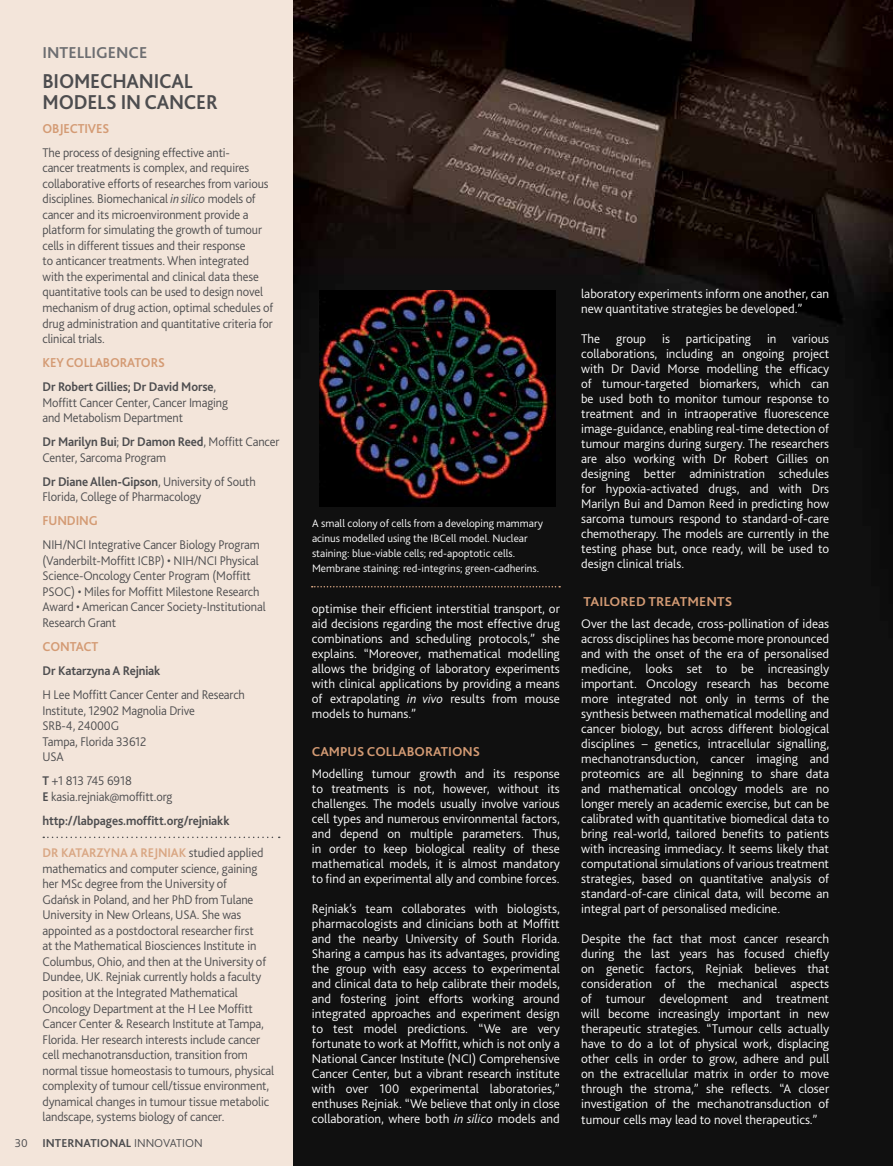
<style>
.page{position:relative;width:893px;height:1166px;background:#fff}
.page>*{position:absolute;margin:0;border:0;box-sizing:border-box;transform-origin:0 0}
.t1{font:700 21px/21px "Bliss 2";letter-spacing:-.01em;color:#4d4d4f;scale:.95 1}
.t2{font:700 16.5px "Bliss 2";color:#6d6e71}
.t3{font:700 13.5px "Bliss 2";letter-spacing:-.01em;color:#d49b74;scale:.95 1}
.t4{font:700 13.5px "Bliss 2";letter-spacing:-.01em;color:#d49b74}
.t5{font:700 13.5px "Bliss 2";letter-spacing:-.01em;color:#d49b74;scale:1.05 1}
.t6{font:300 13.2px/15px "Bliss 2";color:#fff;text-align:justify}
.t7{font:300 13.2px/15.5px "Bliss 2";letter-spacing:-.01em;color:#4d4d4f;scale:.95 1}
.t8{font:300 13.2px/15.5px "Bliss 2";letter-spacing:-.01em;color:#4d4d4f;scale:.96 1}
.t9{font:700 13.2px "Bliss 2";letter-spacing:-.01em;color:#4d4d4f;scale:.95 1}
.t10{font:700 12px "Bliss 2";color:#4d4d4f}
.t11{font:300 11.25px/15px "Bliss 2";color:#fff}
.s1{font-style:italic}
.s2{font-weight:700}
.s3{font-weight:700;color:#d9a784}
.s4{font-weight:300}
</style>
<div class="page">
<img style="left:292px;top:0;width:601px;height:1165px">
<div style="left:0;top:0;width:292px;height:1165px;background:#f3e5da"></div>
<svg style="left:43px;top:836px;width:237px;height:1px"></svg>
<img style="left:319px;top:290px;width:236px;height:216px">
<svg style="left:312px;top:586px;width:248px;height:1px"></svg>
<p class="t2" style="left:43px;top:42px;width:106px">INTELLIGENCE</p>
<h1 class="t1" style="left:43px;top:70px;width:186px">BIOMECHANICAL<br>MODELS IN CANCER</h1>
<p class="t3" style="left:43px;top:120px;width:72px">OBJECTIVES</p>
<p class="t7" style="left:43px;top:144px;width:244px">The process of designing effective anti-<br>cancer treatments is complex, and requires collaborative efforts of researches from various disciplines. Biomechanical <span class="s1">in silico</span> models of cancer and its microenvironment provide a platform for simulating the growth of tumour cells in different tissues and their response<br>to anticancer treatments. When integrated with the experimental and clinical data these quantitative tools can be used to design novel mechanism of drug action, optimal schedules of drug administration and quantitative criteria for clinical trials.</p>
<p class="t3" style="left:43px;top:354px;width:130px">KEY COLLABORATORS</p>
<p class="t7" style="left:43px;top:378px;width:197px"><span class="s2">Dr Robert Gillies; Dr David Morse</span>,<br>Moffitt Cancer Center, Cancer Imaging and Metabolism Department</p>
<p class="t7" style="left:43px;top:433px;width:251px"><span class="s2">Dr Marilyn Bui</span>; <span class="s2">Dr Damon Reed</span>, Moffitt Cancer<br>Center, Sarcoma Program</p>
<p class="t7" style="left:43px;top:473px;width:226px"><span class="s2">Dr Diane Allen-Gipson</span>, University of South<br>Florida, College of Pharmacology</p>
<p class="t3" style="left:43px;top:512px;width:60px">FUNDING</p>
<p class="t7" style="left:43px;top:536px;width:236px">NIH/NCI Integrative Cancer Biology Program (Vanderbilt-Moffitt ICBP) • NIH/NCI Physical Science-Oncology Center Program (Moffitt PSOC) • Miles for Moffitt Milestone Research Award • American Cancer Society-Institutional Research Grant</p>
<p class="t3" style="left:43px;top:638px;width:60px">CONTACT</p>
<p class="t9" style="left:43px;top:662px;width:126px">Dr Katarzyna A Rejniak</p>
<p class="t7" style="left:43px;top:686px;width:214px">H Lee Moffitt Cancer Center and Research<br>Institute, 12902 Magnolia Drive<br>SRB-4, 24000G<br>Tampa, Florida 33612<br>USA</p>
<p class="t7" style="left:43px;top:772px;width:138px"><span class="s2">T</span> +1 813 745 6918<br><span class="s2">E</span> kasia.rejniak@moffitt.org</p>
<p class="t9" style="left:43px;top:811px;width:198px">http://labpages.moffitt.org/rejniakk</p>
<p class="t8" style="left:43px;top:844px;width:243px"><span class="s3">DR KATARZYNA A REJNIAK</span> studied applied mathematics and computer science, gaining her MSc degree from the University of<br>Gdańsk in Poland, and her PhD from Tulane University in New Orleans, USA. She was appointed as a postdoctoral researcher first<br>at the Mathematical Biosciences Institute in Columbus, Ohio, and then at the University of Dundee, UK. Rejniak currently holds a faculty position at the Integrated Mathematical Oncology Department at the H Lee Moffitt Cancer Center &amp; Research Institute at Tampa, Florida. Her research interests include cancer cell mechanotransduction, transition from normal tissue homeostasis to tumours, physical complexity of tumour cell/tissue environment, dynamical changes in tumour tissue metabolic landscape, systems biology of cancer.</p>
<p class="t10" style="left:15px;top:1135px;width:189px"><span class="s4">30</span> INTERNATIONAL <span class="s4">INNOVATION</span></p>
<p class="t11" style="left:312px;top:515px;width:232px">A small colony of cells from a developing mammary acinus modelled using the IBCell model. Nuclear staining: blue-viable cells; red-apoptotic cells.<br>Membrane staining: red-integrins; green-cadherins.</p>
<p class="t6" style="left:312px;top:600px;width:250px">optimise their efficient interstitial transport, or aid decisions regarding the most effective drug combinations and scheduling protocols,” she explains. “Moreover, mathematical modelling allows the bridging of laboratory experiments with clinical applications by providing a means of extrapolating <span class="s1">in vivo</span> results from mouse models to humans.”</p>
<p class="t4" style="left:312px;top:742px;width:170px">CAMPUS COLLABORATIONS</p>
<p class="t6" style="left:312px;top:765px;width:250px">Modelling tumour growth and its response to treatments is not, however, without its challenges. The models usually involve various cell types and numerous environmental factors, and depend on multiple parameters. Thus, in order to keep biological reality of these mathematical models, it is almost mandatory to find an experimental ally and combine forces.</p>
<p class="t6" style="left:312px;top:900px;width:250px">Rejniak’s team collaborates with biologists, pharmacologists and clinicians both at Moffitt and the nearby University of South Florida.<br>Sharing a campus has its advantages, providing the group with easy access to experimental and clinical data to help calibrate their models, and fostering joint efforts working around integrated approaches and experiment design to test model predictions. “We are very fortunate to work at Moffitt, which is not only a National Cancer Institute (NCI) Comprehensive Cancer Center, but a vibrant research institute with over 100 experimental laboratories,” enthuses Rejniak. “We believe that only in close collaboration, where both <span class="s1">in silico</span> models and</p>
<p class="t6" style="left:581px;top:285px;width:250px">laboratory experiments inform one another, can new quantitative strategies be developed.”</p>
<p class="t6" style="left:581px;top:330px;width:250px">The group is participating in various collaborations, including an ongoing project with Dr David Morse modelling the efficacy of tumour-targeted biomarkers, which can be used both to monitor tumour response to treatment and in intraoperative fluorescence image-guidance, enabling real-time detection of tumour margins during surgery. The researchers are also working with Dr Robert Gillies on designing better administration schedules for hypoxia-activated drugs, and with Drs Marilyn Bui and Damon Reed in predicting how sarcoma tumours respond to standard-of-care chemotherapy. The models are currently in the testing phase but, once ready, will be used to design clinical trials.</p>
<p class="t5" style="left:583px;top:592px;width:143px">TAILORED TREATMENTS</p>
<p class="t6" style="left:581px;top:615px;width:250px">Over the last decade, cross-pollination of ideas across disciplines has become more pronounced and with the onset of the era of personalised medicine, looks set to be increasingly important. Oncology research has become more integrated not only in terms of the synthesis between mathematical modelling and cancer biology, but across different biological disciplines – genetics, intracellular signalling, mechanotransduction, cancer imaging and proteomics are all beginning to share data and mathematical oncology models are no longer merely an academic exercise, but can be calibrated with quantitative biomedical data to bring real-world, tailored benefits to patients with increasing immediacy. It seems likely that computational simulations of various treatment strategies, based on quantitative analysis of standard-of-care clinical data, will become an integral part of personalised medicine.</p>
<p class="t6" style="left:581px;top:930px;width:250px">Despite the fact that most cancer research during the last years has focused chiefly on genetic factors, Rejniak believes that consideration of the mechanical aspects of tumour development and treatment will become increasingly important in new therapeutic strategies. “Tumour cells actually have to do a lot of physical work, displacing other cells in order to grow, adhere and pull on the extracellular matrix in order to move through the stroma,” she reflects. “A closer investigation of the mechanotransduction of tumour cells may lead to novel therapeutics.”</p>
</div>
